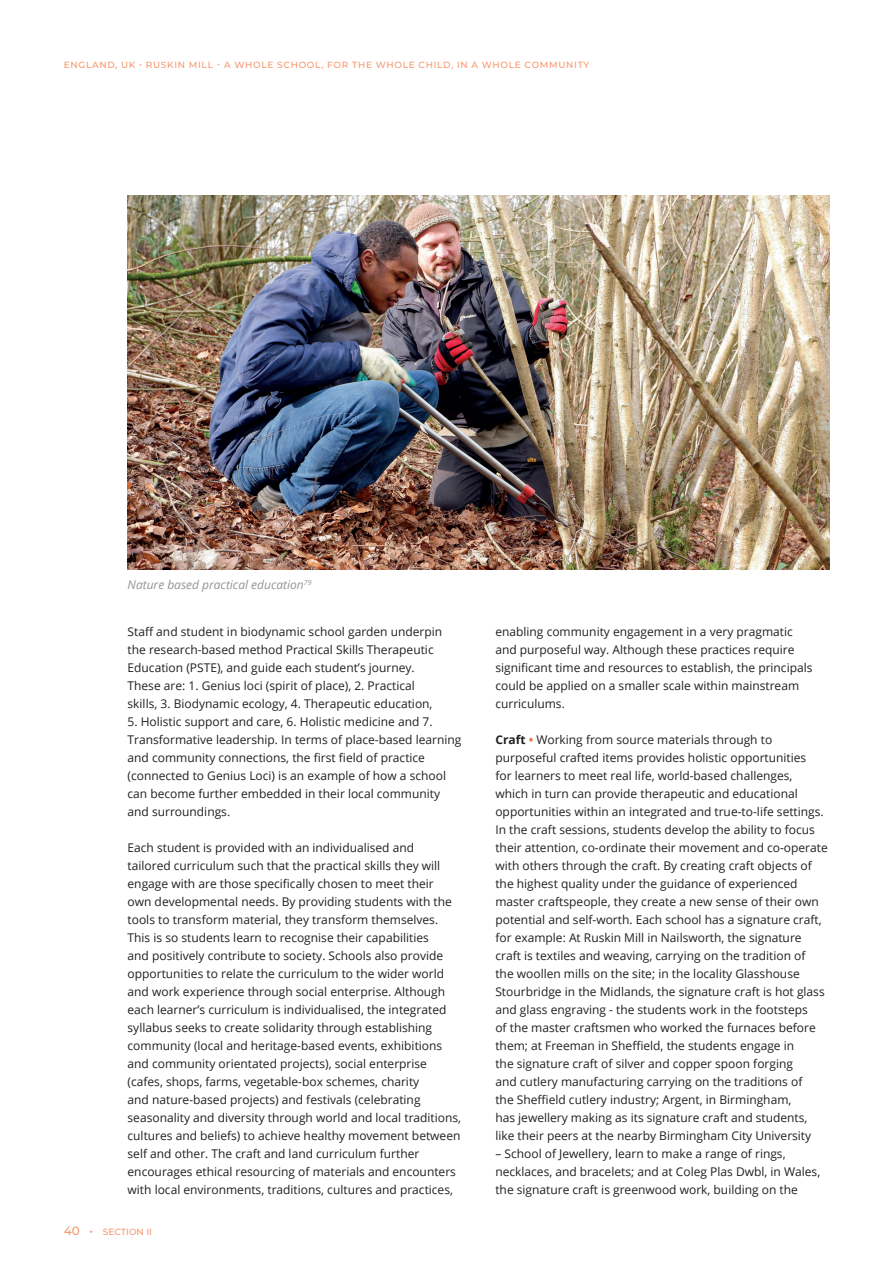
<style>
.page{position:relative;width:893px;height:1263px;background:#fff}
.page>*{position:absolute;margin:0;border:0;box-sizing:border-box;transform-origin:0 0}
.Paragraph_text{font:12px/18px "Open Sans";color:#231f20}
.Paragraph_text-2{font:italic 12px "Open Sans";color:#939598}
.t1{font:500 9px "Montserrat";letter-spacing:.075em;color:#f7976d}
.t2{font:500 9px "Montserrat";color:#f7976d}
.s1{font-size:12px}
.s2{font-weight:700}
.s3{font-weight:700;color:#f47846}
</style>
<div class="page">
<img style="left:128px;top:196px;width:701px;height:374px">
<p class="t1" style="left:64px;top:59px;width:527px">ENGLAND, UK • RUSKIN MILL - A WHOLE SCHOOL, FOR THE WHOLE CHILD, IN A WHOLE COMMUNITY</p>
<p class="Paragraph_text-2" style="left:128px;top:577px;width:186px">Nature based practical education<sup>79</sup></p>
<p class="Paragraph_text" style="left:128px;top:622px;width:316px">Staff and student in biodynamic school garden underpin the research-based method Practical Skills Therapeutic Education (PSTE), and guide each student’s journey.<br>These are: 1. Genius loci (spirit of place), 2. Practical skills, 3. Biodynamic ecology, 4. Therapeutic education,</p>
<p class="Paragraph_text" style="left:128px;top:712px;width:335px">5. Holistic support and care, 6. Holistic medicine and 7.<br>Transformative leadership. In terms of place-based learning and community connections, the first field of practice (connected to Genius Loci) is an example of how a school can become further embedded in their local community and surroundings.</p>
<p class="Paragraph_text" style="left:128px;top:838px;width:335px">Each student is provided with an individualised and<br>tailored curriculum such that the practical skills they will engage with are those specifically chosen to meet their<br>own developmental needs. By providing students with the tools to transform material, they transform themselves.<br>This is so students learn to recognise their capabilities<br>and positively contribute to society. Schools also provide opportunities to relate the curriculum to the wider world and work experience through social enterprise. Although each learner’s curriculum is individualised, the integrated syllabus seeks to create solidarity through establishing community (local and heritage-based events, exhibitions and community orientated projects), social enterprise (cafes, shops, farms, vegetable-box schemes, charity<br>and nature-based projects) and festivals (celebrating seasonality and diversity through world and local traditions, cultures and beliefs) to achieve healthy movement between self and other. The craft and land curriculum further encourages ethical resourcing of materials and encounters with local environments, traditions, cultures and practices,</p>
<p class="t2" style="left:64px;top:1225px;width:90px"><span class="s1">40 •</span> SECTION II</p>
<p class="Paragraph_text" style="left:495px;top:622px;width:319px">enabling community engagement in a very pragmatic and purposeful way. Although these practices require significant time and resources to establish, the principals could be applied on a smaller scale within mainstream curriculums.</p>
<p class="Paragraph_text" style="left:495px;top:730px;width:334px"><span class="s2">Craft</span> <span class="s3">•</span> Working from source materials through to purposeful crafted items provides holistic opportunities<br>for learners to meet real life, world-based challenges, which in turn can provide therapeutic and educational opportunities within an integrated and true-to-life settings.<br>In the craft sessions, students develop the ability to focus their attention, co-ordinate their movement and co-operate with others through the craft. By creating craft objects of the highest quality under the guidance of experienced master craftspeople, they create a new sense of their own potential and self-worth. Each school has a signature craft, for example: At Ruskin Mill in Nailsworth, the signature craft is textiles and weaving, carrying on the tradition of<br>the woollen mills on the site; in the locality Glasshouse Stourbridge in the Midlands, the signature craft is hot glass and glass engraving - the students work in the footsteps<br>of the master craftsmen who worked the furnaces before them; at Freeman in Sheffield, the students engage in<br>the signature craft of silver and copper spoon forging<br>and cutlery manufacturing carrying on the traditions of<br>the Sheffield cutlery industry; Argent, in Birmingham,<br>has jewellery making as its signature craft and students, like their peers at the nearby Birmingham City University</p>
<p class="Paragraph_text" style="left:495px;top:1144px;width:326px">– School of Jewellery, learn to make a range of rings, necklaces, and bracelets; and at Coleg Plas Dwbl, in Wales, the signature craft is greenwood work, building on the</p>
</div>
